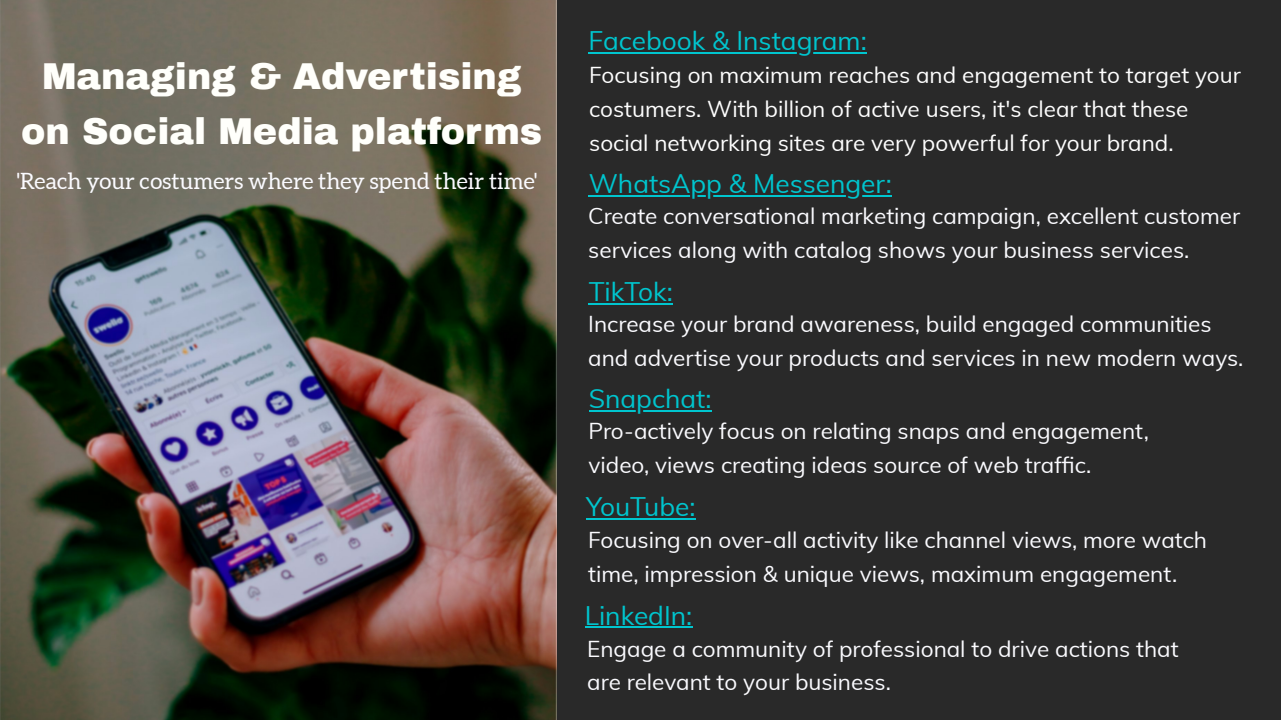
<style>
.page{position:relative;width:1281px;height:720px;background:#fff}
.page>*{position:absolute;margin:0;border:0;box-sizing:border-box;transform-origin:0 0}
.t1{font:900 36.62px/55.4px "Archivo";color:#fffffb;text-align:center}
.t2{font:26.25px "Muli";color:#00c5ce}
.t3{font:22.5px/33.8px "Muli";color:#fbfbff}
.t4{font:22.5px/33.8px "Muli";color:#fff}
.t5{font:22.5px "Aleo";color:#fbfbff}
</style>
<div class="page">
<div style="left:0;top:0;width:1280px;height:720px;background:#292929"></div>
<img style="left:0;top:0;width:556px;height:720px">
<hr style="left:588px;top:52px;width:278px;height:1px;background:#00c5ce">
<hr style="left:586px;top:518px;width:109px;height:2px;background:#00c5ce">
<hr style="left:588px;top:410px;width:123px;height:2px;background:#00c5ce">
<hr style="left:588px;top:303px;width:84px;height:2px;background:#00c5ce">
<hr style="left:588px;top:195px;width:303px;height:2px;background:#00c5ce">
<hr style="left:584px;top:627px;width:108px;height:1px;background:#00c5ce">
<p class="t2" style="left:588px;top:29px;width:280px">Facebook &amp; Instagram:</p>
<h1 class="t1" style="left:21px;top:49px;width:522px">Managing &amp; Advertising on Social Media platforms</h1>
<p class="t4" style="left:589px;top:60px;width:653px">Focusing on maximum reaches and engagement to target your costumers. With billion of active users, it's clear that these social networking sites are very powerful for your brand.</p>
<p class="t5" style="left:17px;top:171px;width:522px">'Reach your costumers where they spend their time'</p>
<p class="t2" style="left:588px;top:172px;width:304px">WhatsApp &amp; Messenger:</p>
<p class="t3" style="left:588px;top:201px;width:653px">Create conversational marketing campaign, excellent customer services along with catalog shows your business services.</p>
<p class="t2" style="left:588px;top:280px;width:85px">TikTok:</p>
<p class="t3" style="left:588px;top:308px;width:656px">Increase your brand awareness, build engaged communities and advertise your products and services in new modern ways.</p>
<p class="t2" style="left:588px;top:387px;width:124px">Snapchat:</p>
<p class="t3" style="left:588px;top:415px;width:562px">Pro-actively focus on relating snaps and engagement, video, views creating ideas source of web traffic.</p>
<p class="t2" style="left:586px;top:495px;width:111px">YouTube:</p>
<p class="t3" style="left:588px;top:524px;width:620px">Focusing on over-all activity like channel views, more watch time, impression &amp; unique views, maximum engagement.</p>
<p class="t2" style="left:584px;top:604px;width:109px">LinkedIn:</p>
<p class="t3" style="left:587px;top:633px;width:592px">Engage a community of professional to drive actions that are relevant to your business.</p>
</div>
